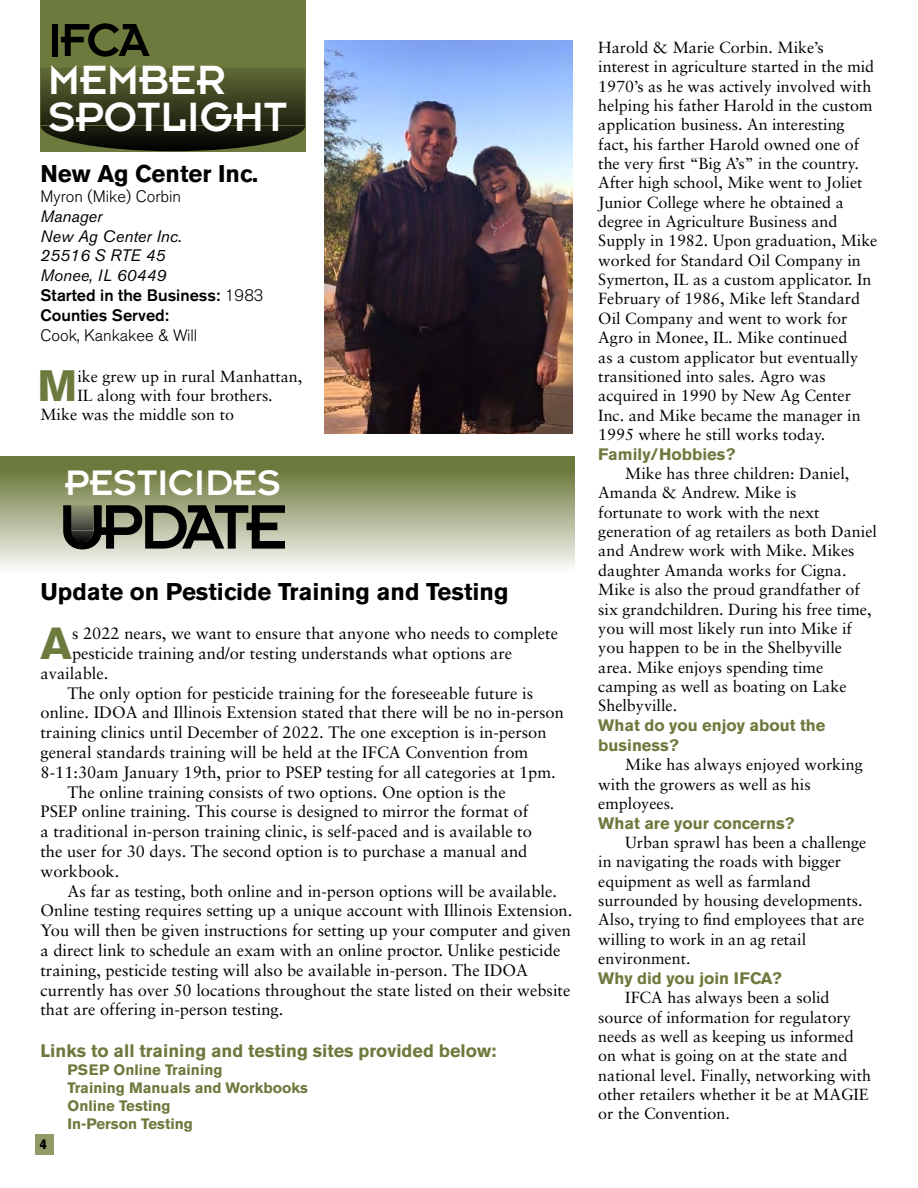
<style>
.page{position:relative;width:918px;height:1188px;background:#fff}
.page>*{position:absolute;margin:0;border:0;box-sizing:border-box;transform-origin:0 0}
.t1{font:69px "Insignia";letter-spacing:-.1em;color:#000}
.t2{font:51px "Insignia";color:#000}
.t3{font:45px/37.5px "Insignia";color:#fff}
.t4{font:700 44.55px "Akzidenz Grotesk BE";color:#6d7a3d}
.t5{font:700 43.5px "Akzidenz Grotesk BE";color:#6d7a3d}
.t6{font:39px "Insignia";color:#fff}
.t7{font:700 24px "Akzidenz Grotesk BE";color:#000}
.t8{font:700 18px "Akzidenz Grotesk BE";color:#6d7a3d}
.t9{font:16.5px/19.8px "Sabon";color:#000}
.t10{font:700 16.5px/19.8px "Akzidenz Grotesk BE";color:#6d7a3d}
.t11{font:300 16.5px/19.8px "Akzidenz Grotesk BE";color:#000}
.t12{font:500 16.5px "Akzidenz Grotesk BE";color:#000}
.t13{font:italic 16.5px "Akzidenz Grotesk BE";letter-spacing:.02em;color:#000}
.t14{font:italic 16.5px "Akzidenz Grotesk BE";color:#000}
.t15{font:16.2px/19.4px "Sabon";color:#000}
.t16{font:700 15px "Akzidenz Grotesk BE";color:#6d7a3d}
.t17{font:800 13.5px "Akzidenz Grotesk BE";color:#000}
.s1{font-weight:300}
.s2{font-weight:500}
</style>
<div class="page">
<div style="left:35px;top:1134px;width:19px;height:21px;background:#909a67"></div>
<div style="left:0;top:456px;width:575px;height:116px;background:linear-gradient(to bottom,#5d6b28,#f8f9f6)"></div>
<svg style="left:71px;top:505px;width:22px;height:37px"></svg>
<div style="left:40px;top:0;width:266px;height:151px;background:#6d7a3d"></div>
<svg style="left:40px;top:68px;width:266px;height:83px;background:#373e1e"></svg>
<img style="left:324px;top:40px;width:248px;height:394px">
<p class="t2" style="left:48px;top:14px;width:103px">IFCA</p>
<p class="t3" style="left:48px;top:61px;width:241px">MEMBER<br>SPOTLIGHT</p>
<p class="t7" style="left:40px;top:160px;width:219px">New Ag Center Inc.</p>
<p class="t11" style="left:40px;top:187px;width:142px">Myron (Mike) Corbin</p>
<p class="t14" style="left:40px;top:206px;width:63px">Manager</p>
<p class="t14" style="left:40px;top:226px;width:143px">New Ag Center Inc.</p>
<p class="t13" style="left:40px;top:246px;width:126px">25516 S RTE 45</p>
<p class="t13" style="left:40px;top:265px;width:127px">Monee, IL 60449</p>
<p class="t12" style="left:40px;top:285px;width:225px">Started in the Business: <span class="s1">1983</span></p>
<p class="t11" style="left:40px;top:305px;width:158px"><span class="s2">Counties Served:<br></span>Cook, Kankakee &amp; Will</p>
<p class="t5" style="left:38px;top:361px;width:41px">M</p>
<p class="t15" style="left:77px;top:366px;width:226px">ike grew up in rural Manhattan,</p>
<p class="t15" style="left:77px;top:385px;width:197px">IL along with four brothers.</p>
<p class="t15" style="left:40px;top:405px;width:195px">Mike was the middle son to</p>
<p class="t6" style="left:65px;top:462px;width:218px">PESTICIDES</p>
<p class="t1" style="left:58px;top:492px;width:231px">UPDATE</p>
<p class="t7" style="left:40px;top:577px;width:470px">Update on Pesticide Training and Testing</p>
<p class="t4" style="left:41px;top:618px;width:33px">A</p>
<p class="t9" style="left:72px;top:623px;width:487px">s 2022 nears, we want to ensure that anyone who needs to complete</p>
<p class="t9" style="left:72px;top:643px;width:442px">pesticide training and/or testing understands what options are</p>
<p class="t9" style="left:40px;top:663px;width:69px">available.</p>
<p class="t9" style="left:40px;top:683px;width:525px;text-indent:27px">The only option for pesticide training for the foreseeable future is online. IDOA and Illinois Extension stated that there will be no in-person training clinics until December of 2022. The one exception is in-person general standards training will be held at the IFCA Convention from 8-11:30am January 19th, prior to PSEP testing for all categories at 1pm.</p>
<p class="t9" style="left:40px;top:782px;width:493px;text-indent:27px">The online training consists of two options. One option is the PSEP online training. This course is designed to mirror the format of a traditional in-person training clinic, is self-paced and is available to the user for 30 days. The second option is to purchase a manual and workbook.</p>
<p class="t9" style="left:40px;top:881px;width:533px;text-indent:27px">As far as testing, both online and in-person options will be available.<br>Online testing requires setting up a unique account with Illinois Extension.<br>You will then be given instructions for setting up your computer and given a direct link to schedule an exam with an online proctor. Unlike pesticide training, pesticide testing will also be available in-person. The IDOA currently has over 50 locations throughout the state listed on their website that are offering in-person testing.</p>
<p class="t8" style="left:40px;top:1040px;width:458px">Links to all training and testing sites provided below:</p>
<p class="t16" style="left:68px;top:1061px;width:157px">PSEP Online Training</p>
<p class="t16" style="left:68px;top:1079px;width:242px">Training Manuals and Workbooks</p>
<p class="t16" style="left:68px;top:1097px;width:105px">Online Testing</p>
<p class="t16" style="left:68px;top:1115px;width:127px">In-Person Testing</p>
<p class="t17" style="left:40px;top:1136px;width:9px">4</p>
<p class="t15" style="left:598px;top:37px;width:281px">Harold &amp; Marie Corbin. Mike’s interest in agriculture started in the mid 1970’s as he was actively involved with helping his father Harold in the custom application business. An interesting fact, his farther Harold owned one of the very first “Big A’s” in the country.<br>After high school, Mike went to Joliet Junior College where he obtained a degree in Agriculture Business and Supply in 1982. Upon graduation, Mike worked for Standard Oil Company in Symerton, IL as a custom applicator. In February of 1986, Mike left Standard Oil Company and went to work for Agro in Monee, IL. Mike continued<br>as a custom applicator but eventually transitioned into sales. Agro was acquired in 1990 by New Ag Center Inc. and Mike became the manager in 1995 where he still works today.</p>
<p class="t10" style="left:598px;top:444px;width:139px">Family/Hobbies?</p>
<p class="t15" style="left:598px;top:464px;width:280px;text-indent:27px">Mike has three children: Daniel,<br>Amanda &amp; Andrew. Mike is<br>fortunate to work with the next generation of ag retailers as both Daniel and Andrew work with Mike. Mikes daughter Amanda works for Cigna.<br>Mike is also the proud grandfather of six grandchildren. During his free time, you will most likely run into Mike if you happen to be in the Shelbyville area. Mike enjoys spending time camping as well as boating on Lake<br>Shelbyville.</p>
<p class="t10" style="left:598px;top:716px;width:229px">What do you enjoy about the business?</p>
<p class="t15" style="left:598px;top:755px;width:266px;text-indent:27px">Mike has always enjoyed working with the growers as well as his employees.</p>
<p class="t10" style="left:598px;top:813px;width:198px">What are your concerns?</p>
<p class="t15" style="left:598px;top:833px;width:270px;text-indent:27px">Urban sprawl has been a challenge in navigating the roads with bigger equipment as well as farmland surrounded by housing developments.<br>Also, trying to find employees that are willing to work in an ag retail environment.</p>
<p class="t10" style="left:598px;top:969px;width:185px">Why did you join IFCA?</p>
<p class="t15" style="left:598px;top:988px;width:274px;text-indent:27px">IFCA has always been a solid source of information for regulatory needs as well as keeping us informed on what is going on at the state and national level. Finally, networking with other retailers whether it be at MAGIE or the Convention.</p>
</div>
